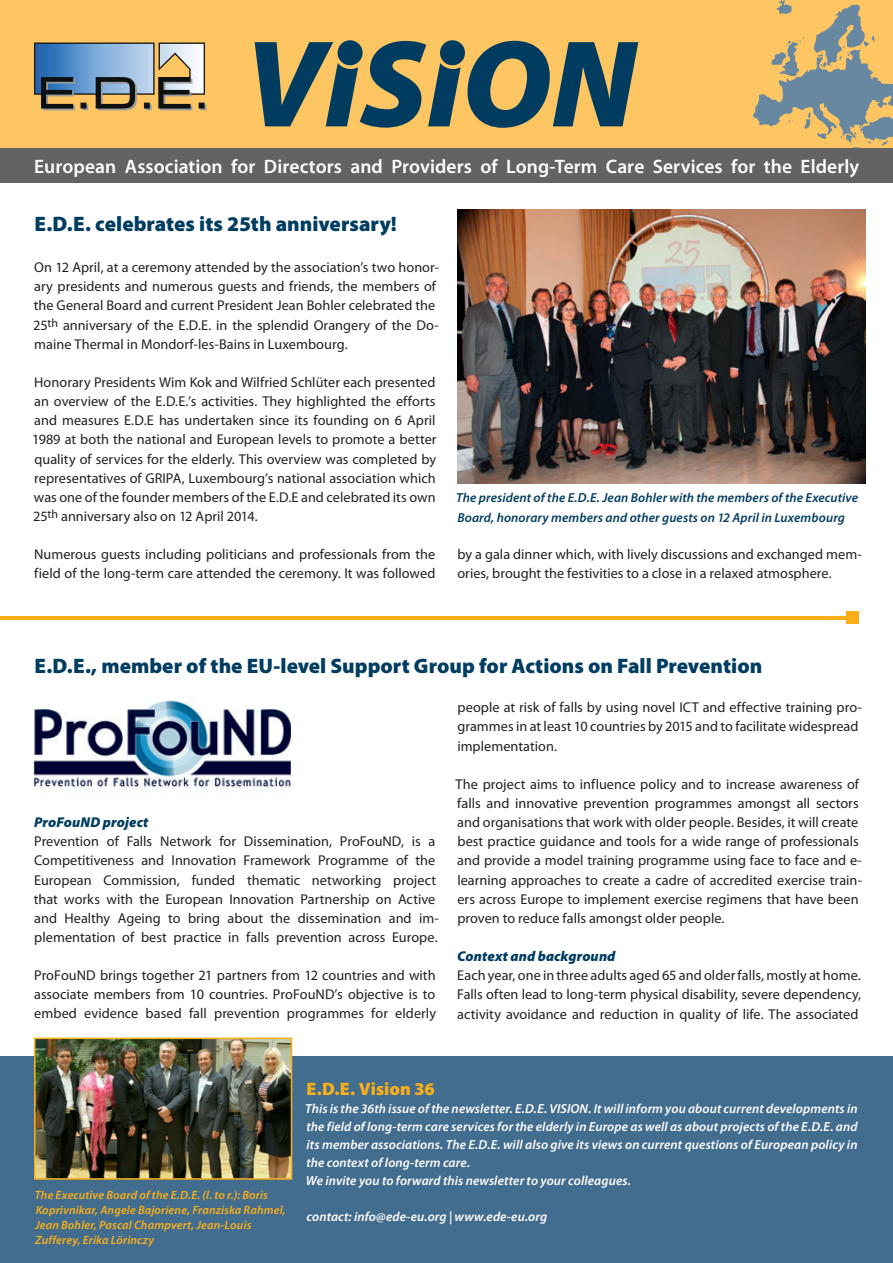
<style>
.page{position:relative;width:893px;height:1263px;background:#fff}
.page>*{position:absolute;margin:0;border:0;box-sizing:border-box;transform-origin:0 0}
.t1{font:900 21px "Myriad Pro";color:#003d61}
.t2{font:600 19.5px "Myriad Pro";letter-spacing:.005em;color:#fff}
.t3{font:900 18px "Myriad Pro";color:#faaf18}
.t4{font:14.25px/19.2px "Myriad Pro";color:#231f20}
.t5{font:italic 900 14.25px "Myriad Pro";letter-spacing:.005em;color:#003d61}
.t6{font:italic 600 13.2px/18px "Myriad Pro";letter-spacing:.01em;color:#fff}
.t7{font:italic 600 13.2px/19.2px "Myriad Pro";letter-spacing:.01em;color:#003d61}
.t8{font:italic 600 12px/15px "Myriad Pro";letter-spacing:.01em;color:#faaf18}
</style>
<div class="page">
<div style="left:0;top:0;width:893px;height:149px;background:#fec563"></div>
<svg style="left:34px;top:43px;width:172px;height:67px"></svg>
<svg style="left:468px;top:41px;width:170px;height:87px"></svg>
<svg style="left:255px;top:41px;width:206px;height:87px"></svg>
<div style="left:440px;top:40px;width:25px;height:25px;background:#003c60;border-radius:50%"></div>
<svg style="left:753px;top:0;width:140px;height:149px"></svg>
<div style="left:0;top:149px;width:893px;height:34px;background:#636366"></div>
<div style="left:0;top:1057px;width:892px;height:206px;background:#436d8f"></div>
<img style="left:34px;top:1037px;width:258px;height:143px">
<img style="left:457px;top:210px;width:408px;height:273px">
<img style="left:34px;top:700px;width:257px;height:88px">
<hr style="left:0;top:616px;width:853px;height:3px;background:#faaf18">
<div style="left:847px;top:611px;width:12px;height:12px;background:#faaf18"></div>
<h2 class="t2" style="left:34px;top:154px;width:827px">European Association for Directors and Providers of Long-Term Care Services for the Elderly</h2>
<h1 class="t1" style="left:34px;top:211px;width:364px">E.D.E. celebrates its 25th anniversary!</h1>
<p class="t4" style="left:33px;top:258px;width:407px">On 12 April, at a ceremony attended by the association’s two honor&shy;ary presidents and numerous guests and friends, the members of the General Board and current President Jean Bohler celebrated the 25<sup>th</sup> anniversary of the E.D.E. in the splendid Orangery of the Do&shy;maine Thermal in Mondorf-les-Bains in Luxembourg.</p>
<p class="t4" style="left:32px;top:372px;width:406px;text-align:justify">Honorary Presidents Wim Kok and Wilfried Schlüter each presented an overview of the E.D.E.’s activities. They highlighted the efforts and measures E.D.E has undertaken since its founding on 6 April 1989 at both the national and European levels to promote a better quality of services for the elderly. This overview was completed by representatives of GRIPA, Luxembourg’s national association which was one of the founder members of the E.D.E and celebrated its own 25<sup>th</sup> anniversary also on 12 April 2014.</p>
<p class="t4" style="left:34px;top:545px;width:403px">Numerous guests including politicians and professionals from the field of the long-term care attended the ceremony. It was followed</p>
<p class="t4" style="left:457px;top:545px;width:406px">by a gala dinner which, with lively discussions and exchanged mem&shy;ories, brought the festivities to a close in a relaxed atmosphere.</p>
<p class="t7" style="left:456px;top:488px;width:404px">The president of the E.D.E. Jean Bohler with the members of the Executive<br>Board, honorary members and other guests on 12 April in Luxembourg</p>
<h1 class="t1" style="left:34px;top:654px;width:729px">E.D.E., member of the EU-level Support Group for Actions on Fall Prevention</h1>
<p class="t5" style="left:34px;top:814px;width:116px">ProFouND project</p>
<p class="t4" style="left:34px;top:832px;width:407px">Prevention of Falls Network for Dissemination, ProFouND, is a Competitiveness and Innovation Framework Programme of the European Commission, funded thematic networking project that works with the European Innovation Partnership on Active and Healthy Ageing to bring about the dissemination and im&shy;plementation of best practice in falls prevention across Europe.</p>
<p class="t4" style="left:34px;top:965px;width:403px;text-align:justify">ProFouND brings together 21 partners from 12 countries and with associate members from 10 countries. ProFouND’s objective is to embed evidence based fall prevention programmes for elderly</p>
<p class="t4" style="left:457px;top:698px;width:406px">people at risk of falls by using novel ICT and effective training pro&shy;grammes in at least 10 countries by 2015 and to facilitate widespread implementation.</p>
<p class="t4" style="left:456px;top:774px;width:408px">The project aims to influence policy and to increase awareness of falls and innovative prevention programmes amongst all sectors and organisations that work with older people. Besides, it will create best practice guidance and tools for a wide range of professionals and provide a model training programme using face to face and e&shy;learning approaches to create a cadre of accredited exercise train&shy;ers across Europe to implement exercise regimens that have been proven to reduce falls amongst older people.</p>
<p class="t5" style="left:457px;top:948px;width:160px">Context and background</p>
<p class="t4" style="left:457px;top:966px;width:405px;text-align:justify">Each year, one in three adults aged 65 and older falls, mostly at home.<br>Falls often lead to long-term physical disability, severe dependency, activity avoidance and reduction in quality of life. The associated</p>
<p class="t8" style="left:35px;top:1187px;width:252px">The Executive Board of the E.D.E. (l. to r.): Boris Koprivnikar, Angele Bajoriene, Franziska Rahmel, Jean Bohler, Pascal Champvert, Jean-Louis Zufferey, Erika Lörinczy</p>
<p class="t3" style="left:306px;top:1079px;width:130px">E.D.E. Vision 36</p>
<p class="t6" style="left:305px;top:1099px;width:554px">This is the 36th issue of the newsletter. E.D.E. VISION. It will inform you about current developments in the field of long-term care services for the elderly in Europe as well as about projects of the E.D.E. and its member associations. The E.D.E. will also give its views on current questions of European policy in the context of long-term care.<br>We invite you to forward this newsletter to your colleagues.</p>
<p class="t6" style="left:307px;top:1207px;width:242px">contact: info@ede-eu.org | www.ede-eu.org</p>
</div>
